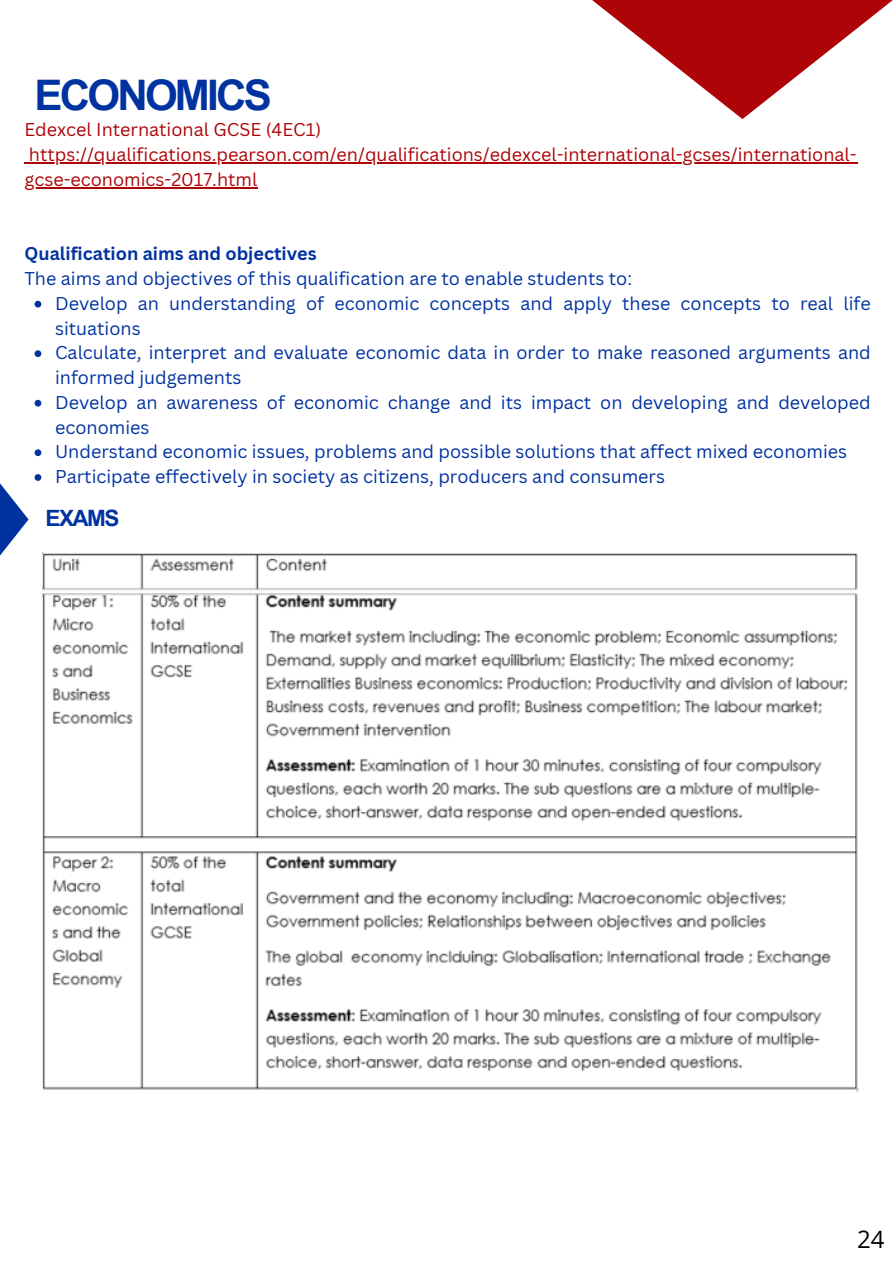
<style>
.page{position:relative;width:893px;height:1264px;background:#fff}
.page>*{position:absolute;margin:0;border:0;box-sizing:border-box;transform-origin:0 0}
.t1{font:700 42.15px "Arial Unicode MS";letter-spacing:-.065em;color:#0032a0}
.t2{font:24px "Open Sans";color:#000}
.t3{font:700 22.5px "Arial Unicode MS";letter-spacing:-.065em;color:#0032a0}
.t4{font:18px/24.8px "Canva Sans";color:#0032a0}
.t5{font:18px/24.8px "Canva Sans";color:#ae0407}
.t6{font:700 18px "Canva Sans";color:#0032a0}
</style>
<div class="page">
<svg style="left:592px;top:0;width:300px;height:119px"></svg>
<hr style="left:29px;top:162px;width:828px;height:1px;background:#ae0407">
<hr style="left:24px;top:187px;width:233px;height:1px;background:#ae0407">
<svg style="left:35px;top:301px;width:6px;height:6px"></svg>
<svg style="left:35px;top:350px;width:6px;height:7px"></svg>
<svg style="left:35px;top:400px;width:6px;height:6px"></svg>
<svg style="left:35px;top:449px;width:6px;height:7px"></svg>
<svg style="left:35px;top:474px;width:6px;height:7px"></svg>
<svg style="left:0;top:483px;width:29px;height:73px"></svg>
<img style="left:42px;top:553px;width:816px;height:538px">
<h1 class="t1" style="left:35px;top:65px;width:239px">ECONOMICS</h1>
<p class="t5" style="left:24px;top:117px;width:833px">Edexcel International GCSE (4EC1) https://qualifications.pearson.com/en/qualifications/edexcel-international-gcses/international&shy;gcse-economics-2017.html</p>
<p class="t6" style="left:24px;top:241px;width:294px">Qualification aims and objectives</p>
<p class="t4" style="left:55px;top:266px;width:817px;text-indent:-31px">The aims and objectives of this qualification are to enable students to:<br>Develop an understanding of economic concepts and apply these concepts to real life situations<br>Calculate, interpret and evaluate economic data in order to make reasoned arguments and informed judgements<br>Develop an awareness of economic change and its impact on developing and developed economies<br>Understand economic issues, problems and possible solutions that affect mixed economies Participate effectively in society as citizens, producers and consumers</p>
<p class="t3" style="left:46px;top:502px;width:75px">EXAMS</p>
<h2 class="t2" style="left:857px;top:1222px;width:29px">24</h2>
</div>
